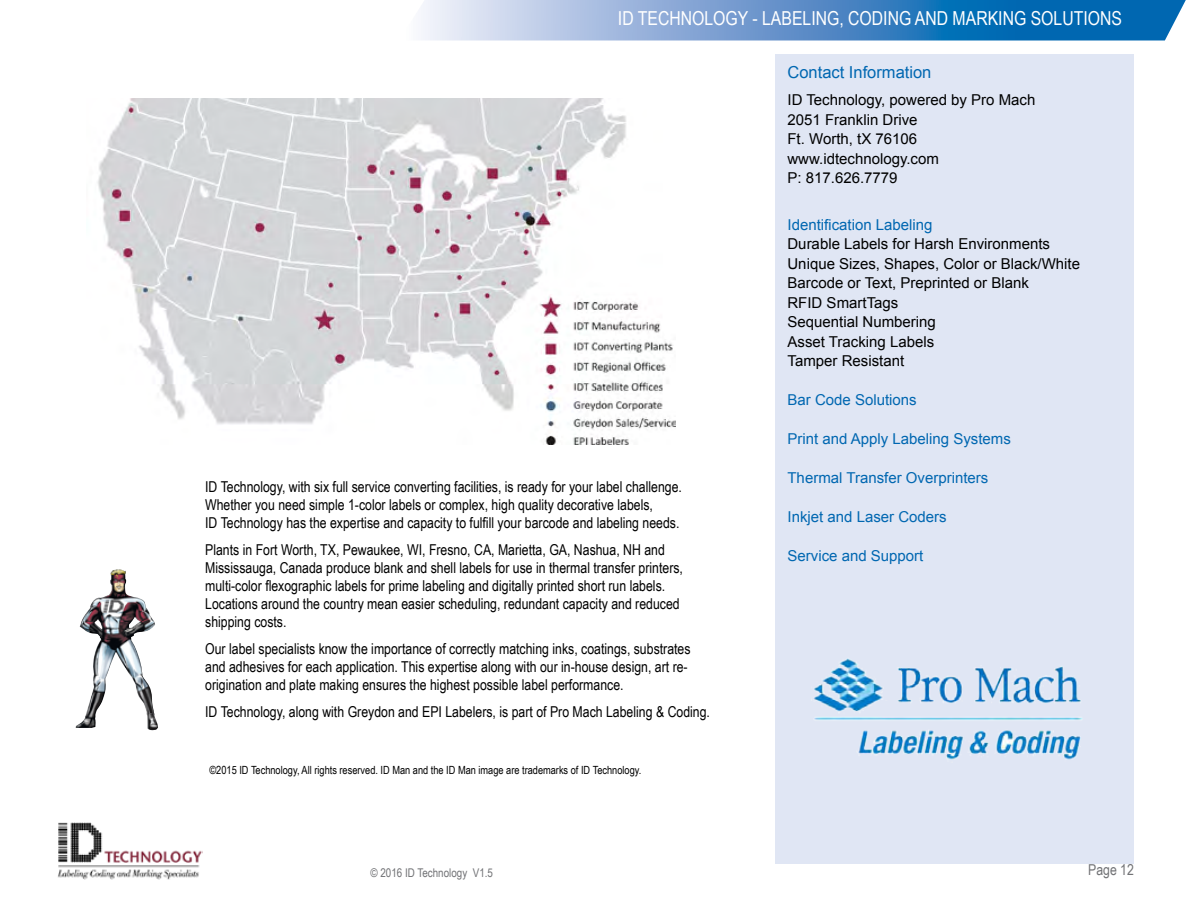
<style>
.page{position:relative;width:1188px;height:918px;background:#fff}
.page>*{position:absolute;margin:0;border:0;box-sizing:border-box;transform-origin:0 0}
.t1{font:19.2px "Arial Narrow";color:#fff}
.t2{font:16.5px "Arial";color:#0067b1}
.t3{font:15px/18px "Arial Narrow";color:#000}
.t4{font:15px/19.5px "Arial";color:#000}
.t5{font:15px "Arial";color:#0067b1}
.t6{font:15px "Arial Narrow";color:#717275}
.t7{font:12px "Arial Narrow";color:#717275}
.t8{font:11.25px "Arial Narrow";color:#000}
</style>
<div class="page">
<img style="left:58px;top:822px;width:144px;height:58px">
<div style="left:776px;top:54px;width:358px;height:810px;background:#e0e6f4"></div>
<svg style="left:421px;top:0;width:765px;height:40px;background:#6098cc"></svg>
<img style="left:75px;top:569px;width:83px;height:161px">
<img style="left:97px;top:98px;width:578px;height:346px">
<img style="left:814px;top:658px;width:268px;height:102px">
<p class="t1" style="left:618px;top:4px;width:506px">ID TECHNOLOGY - LABELING, CODING AND MARKING SOLUTIONS</p>
<p class="t3" style="left:205px;top:477px;width:478px">ID Technology, with six full service converting facilities, is ready for your label challenge.<br>Whether you need simple 1-color labels or complex, high quality decorative labels,<br>ID Technology has the expertise and capacity to fulfill your barcode and labeling needs.</p>
<p class="t3" style="left:205px;top:540px;width:479px">Plants in Fort Worth, TX, Pewaukee, WI, Fresno, CA, Marietta, GA, Nashua, NH and Mississauga, Canada produce blank and shell labels for use in thermal transfer printers, multi-color flexographic labels for prime labeling and digitally printed short run labels.<br>Locations around the country mean easier scheduling, redundant capacity and reduced shipping costs.</p>
<p class="t3" style="left:205px;top:639px;width:487px">Our label specialists know the importance of correctly matching inks, coatings, substrates and adhesives for each application. This expertise along with our in-house design, art re&shy;origination and plate making ensures the highest possible label performance.</p>
<p class="t3" style="left:205px;top:702px;width:506px">ID Technology, along with Greydon and EPI Labelers, is part of Pro Mach Labeling &amp; Coding.</p>
<p class="t8" style="left:210px;top:762px;width:433px">©2015 ID Technology, All rights reserved. ID Man and the ID Man image are trademarks of ID Technology.</p>
<p class="t7" style="left:371px;top:864px;width:124px">© 2016 ID Technology V1.5</p>
<p class="t2" style="left:788px;top:61px;width:145px">Contact Information</p>
<p class="t4" style="left:788px;top:90px;width:249px">ID Technology, powered by Pro Mach<br>2051 Franklin Drive<br>Ft. Worth, tX 76106 www.idtechnology.com<br>P: 817.626.7779</p>
<p class="t5" style="left:788px;top:214px;width:147px">Identification Labeling</p>
<p class="t4" style="left:788px;top:234px;width:294px">Durable Labels for Harsh Environments<br>Unique Sizes, Shapes, Color or Black/White<br>Barcode or Text, Preprinted or Blank<br>RFID SmartTags<br>Sequential Numbering<br>Asset Tracking Labels<br>Tamper Resistant</p>
<p class="t5" style="left:788px;top:390px;width:131px">Bar Code Solutions</p>
<p class="t5" style="left:788px;top:429px;width:225px">Print and Apply Labeling Systems</p>
<p class="t5" style="left:788px;top:468px;width:202px">Thermal Transfer Overprinters</p>
<p class="t5" style="left:788px;top:507px;width:161px">Inkjet and Laser Coders</p>
<p class="t5" style="left:788px;top:546px;width:137px">Service and Support</p>
<p class="t6" style="left:1088px;top:859px;width:47px">Page 12</p>
</div>
